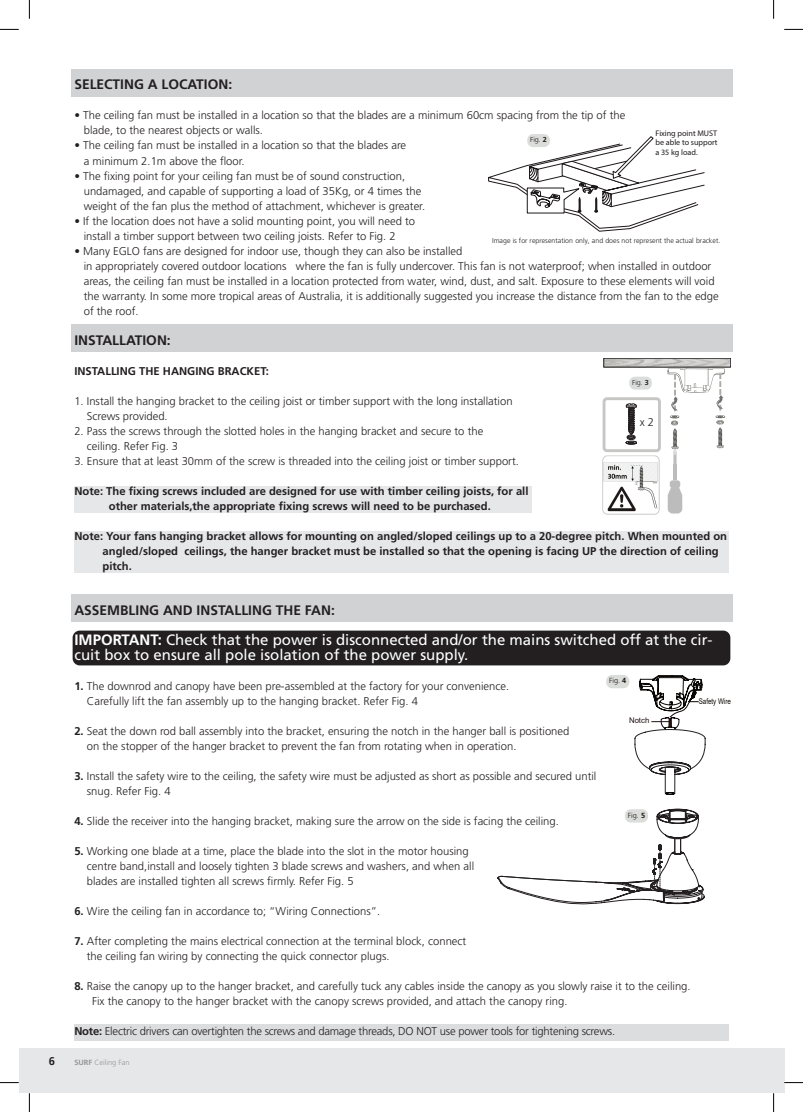
<style>
.page{position:relative;width:803px;height:1112px;background:#fff}
.page>*{position:absolute;margin:0;border:0;box-sizing:border-box;transform-origin:0 0}
.Warning{font:15px/15px "Frutiger";color:#fff}
.Überschrift{font:700 13.75px "Frutiger";color:#231f20}
.Aufzählung{font:300 11.25px/15px "Frutiger";color:#231f20}
.Note{font:700 11.25px "Frutiger";color:#231f20}
.Note-2{font:300 11.25px "Frutiger";color:#231f20}
.Note-3{font:300 11.25px "Frutiger";letter-spacing:-.02em;color:#231f20}
.Aufzählung-2{font:700 11.25px "Frutiger";color:#231f20}
.t1{font:8.12px/9.8px "Myriad Pro";color:#1f1a1b;text-align:justify}
.t2{font:7.75px "Arial";color:#0a0705;scale:.8 1}
.t3{font:7.75px "Arial";color:#21100f}
.t4{font:300 7.5px "Frutiger";color:#939598}
.t5{font:300 7.38px "Frutiger";color:#201512}
.t6{font:300 7.25px "Frutiger";color:#201512}
.t7{font:300 7.25px "Frutiger";color:#231f20}
.t8{font:300 7px "Frutiger";color:#231f20}
.s1{font-weight:700}
</style>
<div class="page">
<div style="left:19px;top:1047px;width:765px;height:45px;background:#e6e7e9"></div>
<div style="left:74px;top:1023px;width:655px;height:17px;background:#dcdddf"></div>
<div style="left:71px;top:69px;width:661px;height:27px;background:#d1d2d4"></div>
<div style="left:71px;top:324px;width:661px;height:27px;background:#d1d2d4"></div>
<div style="left:74px;top:486px;width:654px;height:26px;background:#e6e7e9"></div>
<div style="left:74px;top:531px;width:654px;height:41px;background:#e6e7e9"></div>
<div style="left:71px;top:594px;width:661px;height:27px;background:#d1d2d4"></div>
<div style="left:73px;top:630px;width:657px;height:35px;background:#231f20;border-radius:7px"></div>
<svg style="left:488px;top:136px;width:217px;height:96px"></svg>
<div style="left:527px;top:134px;width:23px;height:13px;background:#dbdddb;border-radius:6px"></div>
<div style="left:606px;top:674px;width:23px;height:14px;background:#dbdddb;border-radius:6px"></div>
<svg style="left:634px;top:675px;width:72px;height:120px"></svg>
<svg style="left:498px;top:808px;width:207px;height:96px"></svg>
<div style="left:533px;top:358px;width:198px;height:156px;background:#fff"></div>
<svg style="left:626px;top:403px;width:11px;height:42px"></svg>
<img style="left:602px;top:455px;width:58px;height:59px">
<img style="left:656px;top:367px;width:71px;height:26px">
<img style="left:670px;top:415px;width:10px;height:35px">
<img style="left:605px;top:360px;width:124px;height:5px">
<div style="left:603px;top:358px;width:128px;height:9px;border:1px solid #231f20"></div>
<div style="left:602px;top:397px;width:59px;height:55px;border:3px solid #c6c6c4;border-radius:3px"></div>
<img style="left:715px;top:415px;width:11px;height:34px">
<svg style="left:671px;top:374px;width:7px;height:38px"></svg>
<svg style="left:716px;top:373px;width:7px;height:40px"></svg>
<svg style="left:668px;top:480px;width:14px;height:33px"></svg>
<svg style="left:673px;top:449px;width:3px;height:15px"></svg>
<hr style="left:673px;top:464px;width:3px;height:16px;background:#bbbcbb">
<div style="left:629px;top:376px;width:23px;height:13px;background:#dbdddc;border-radius:6px"></div>
<div style="left:657px;top:375px;width:15px;height:15px;background:#fff"></div>
<svg style="left:0;top:29px;width:19px;height:1px"></svg>
<svg style="left:784px;top:29px;width:19px;height:1px"></svg>
<svg style="left:29px;top:0;width:1px;height:19px"></svg>
<svg style="left:29px;top:1092px;width:1px;height:19px"></svg>
<svg style="left:773px;top:0;width:1px;height:19px"></svg>
<svg style="left:773px;top:1092px;width:1px;height:19px"></svg>
<p class="Überschrift" style="left:74px;top:77px;width:159px">SELECTING A LOCATION:</p>
<p class="Aufzählung" style="left:74px;top:108px;width:552px">• The ceiling fan must be installed in a location so that the blades are a minimum 60cm spacing from the tip of the</p>
<p class="Aufzählung" style="left:84px;top:123px;width:181px">blade, to the nearest objects or walls.</p>
<p class="Aufzählung" style="left:74px;top:138px;width:333px">• The ceiling fan must be installed in a location so that the blades are</p>
<p class="Aufzählung" style="left:84px;top:153px;width:162px">a minimum 2.1m above the floor.</p>
<p class="Aufzählung" style="left:74px;top:168px;width:332px">• The fixing point for your ceiling fan must be of sound construction,</p>
<p class="Aufzählung" style="left:84px;top:183px;width:339px">undamaged, and capable of supporting a load of 35Kg, or 4 times the</p>
<p class="Aufzählung" style="left:84px;top:198px;width:343px">weight of the fan plus the method of attachment, whichever is greater.</p>
<p class="Aufzählung" style="left:74px;top:213px;width:342px">• If the location does not have a solid mounting point, you will need to</p>
<p class="Aufzählung" style="left:84px;top:228px;width:313px">install a timber support between two ceiling joists. Refer to Fig. 2</p>
<p class="Aufzählung" style="left:74px;top:243px;width:390px">• Many EGLO fans are designed for indoor use, though they can also be installed</p>
<p class="Aufzählung" style="left:84px;top:258px;width:629px">in appropriately covered outdoor locations where the fan is fully undercover. This fan is not waterproof; when installed in outdoor</p>
<p class="Aufzählung" style="left:84px;top:273px;width:632px">areas, the ceiling fan must be installed in a location protected from water, wind, dust, and salt. Exposure to these elements will void</p>
<p class="Aufzählung" style="left:84px;top:288px;width:636px">the warranty. In some more tropical areas of Australia, it is additionally suggested you increase the distance from the fan to the edge</p>
<p class="Aufzählung" style="left:84px;top:303px;width:56px">of the roof.</p>
<p class="Überschrift" style="left:74px;top:332px;width:98px">INSTALLATION:</p>
<p class="Aufzählung-2" style="left:74px;top:364px;width:196px">INSTALLING THE HANGING BRACKET:</p>
<p class="Note-2" style="left:74px;top:394px;width:440px">1. Install the hanging bracket to the ceiling joist or timber support with the long installation</p>
<p class="Note-2" style="left:87px;top:409px;width:82px">Screws provided.</p>
<p class="Note-2" style="left:74px;top:424px;width:410px">2. Pass the screws through the slotted holes in the hanging bracket and secure to the</p>
<p class="Note-2" style="left:87px;top:439px;width:93px">ceiling. Refer Fig. 3</p>
<p class="Note-2" style="left:74px;top:454px;width:446px">3. Ensure that at least 30mm of the screw is threaded into the ceiling joist or timber support.</p>
<p class="Note" style="left:74px;top:484px;width:456px">Note: The fixing screws included are designed for use with timber ceiling joists, for all</p>
<p class="Note" style="left:109px;top:499px;width:383px">other materials,the appropriate fixing screws will need to be purchased.</p>
<p class="Note" style="left:74px;top:529px;width:654px">Note: Your fans hanging bracket allows for mounting on angled/sloped ceilings up to a 20-degree pitch. When mounted on</p>
<p class="Note" style="left:103px;top:544px;width:618px">angled/sloped ceilings, the hanger bracket must be installed so that the opening is facing UP the direction of ceiling</p>
<p class="Note" style="left:103px;top:559px;width:31px">pitch.</p>
<p class="Überschrift" style="left:74px;top:602px;width:262px">ASSEMBLING AND INSTALLING THE FAN:</p>
<p class="Warning" style="left:74px;top:632px;width:639px"><span class="s1">IMPORTANT:</span> Check that the power is disconnected and/or the mains switched off at the cir&shy;cuit box to ensure all pole isolation of the power supply.</p>
<p class="Aufzählung" style="left:74px;top:678px;width:436px"><span class="s1">1.</span> The downrod and canopy have been pre-assembled at the factory for your convenience.</p>
<p class="Aufzählung" style="left:87px;top:693px;width:333px">Carefully lift the fan assembly up to the hanging bracket. Refer Fig. 4</p>
<p class="Aufzählung" style="left:74px;top:723px;width:496px"><span class="s1">2.</span> Seat the down rod ball assembly into the bracket, ensuring the notch in the hanger ball is positioned</p>
<p class="Aufzählung" style="left:87px;top:738px;width:431px">on the stopper of the hanger bracket to prevent the fan from rotating when in operation.</p>
<p class="Aufzählung" style="left:74px;top:768px;width:523px"><span class="s1">3.</span> Install the safety wire to the ceiling, the safety wire must be adjusted as short as possible and secured until</p>
<p class="Aufzählung" style="left:87px;top:783px;width:85px">snug. Refer Fig. 4</p>
<p class="Aufzählung" style="left:74px;top:813px;width:486px"><span class="s1">4.</span> Slide the receiver into the hanging bracket, making sure the arrow on the side is facing the ceiling.</p>
<p class="Aufzählung" style="left:74px;top:843px;width:396px"><span class="s1">5.</span> Working one blade at a time, place the blade into the slot in the motor housing</p>
<p class="Aufzählung" style="left:87px;top:858px;width:389px">centre band,install and loosely tighten 3 blade screws and washers, and when all</p>
<p class="Aufzählung" style="left:87px;top:873px;width:268px">blades are installed tighten all screws firmly. Refer Fig. 5</p>
<p class="Aufzählung" style="left:74px;top:903px;width:307px"><span class="s1">6.</span> Wire the ceiling fan in accordance to; “Wiring Connections”.</p>
<p class="Aufzählung" style="left:74px;top:933px;width:393px"><span class="s1">7.</span> After completing the mains electrical connection at the terminal block, connect</p>
<p class="Aufzählung" style="left:87px;top:948px;width:304px">the ceiling fan wiring by connecting the quick connector plugs.</p>
<p class="Aufzählung" style="left:92px;top:978px;width:600px;text-indent:-18px"><span class="s1">8.</span> Raise the canopy up to the hanger bracket, and carefully tuck any cables inside the canopy as you slowly raise it to the ceiling.<br>Fix the canopy to the hanger bracket with the canopy screws provided, and attach the canopy ring.</p>
<p class="Note-3" style="left:74px;top:1024px;width:542px"><span class="s1">Note:</span> Electric drivers can overtighten the screws and damage threads, DO NOT use power tools for tightening screws.</p>
<p class="t1" style="left:655px;top:128px;width:64px">Fixing point MUST be able to support a 35 kg load.</p>
<p class="t6" style="left:530px;top:136px;width:18px">Fig. <span class="s1">2</span></p>
<p class="t8" style="left:492px;top:236px;width:230px">Image is for representation only, and does not represent the actual bracket.</p>
<p class="t7" style="left:632px;top:378px;width:18px">Fig. <span class="s1">3</span></p>
<p class="Aufzählung" style="left:640px;top:415px;width:16px">x 2</p>
<p class="t5" style="left:609px;top:676px;width:19px">Fig. <span class="s1">4</span></p>
<p class="t2" style="left:699px;top:696px;width:42px">Safety Wire</p>
<p class="t3" style="left:629px;top:715px;width:22px">Notch</p>
<p class="t5" style="left:628px;top:810px;width:19px">Fig. <span class="s1">5</span></p>
<p class="Note" style="left:49px;top:1054px;width:8px">6</p>
<p class="t4" style="left:74px;top:1058px;width:57px"><span class="s1">SURF</span> Ceiling Fan</p>
</div>
